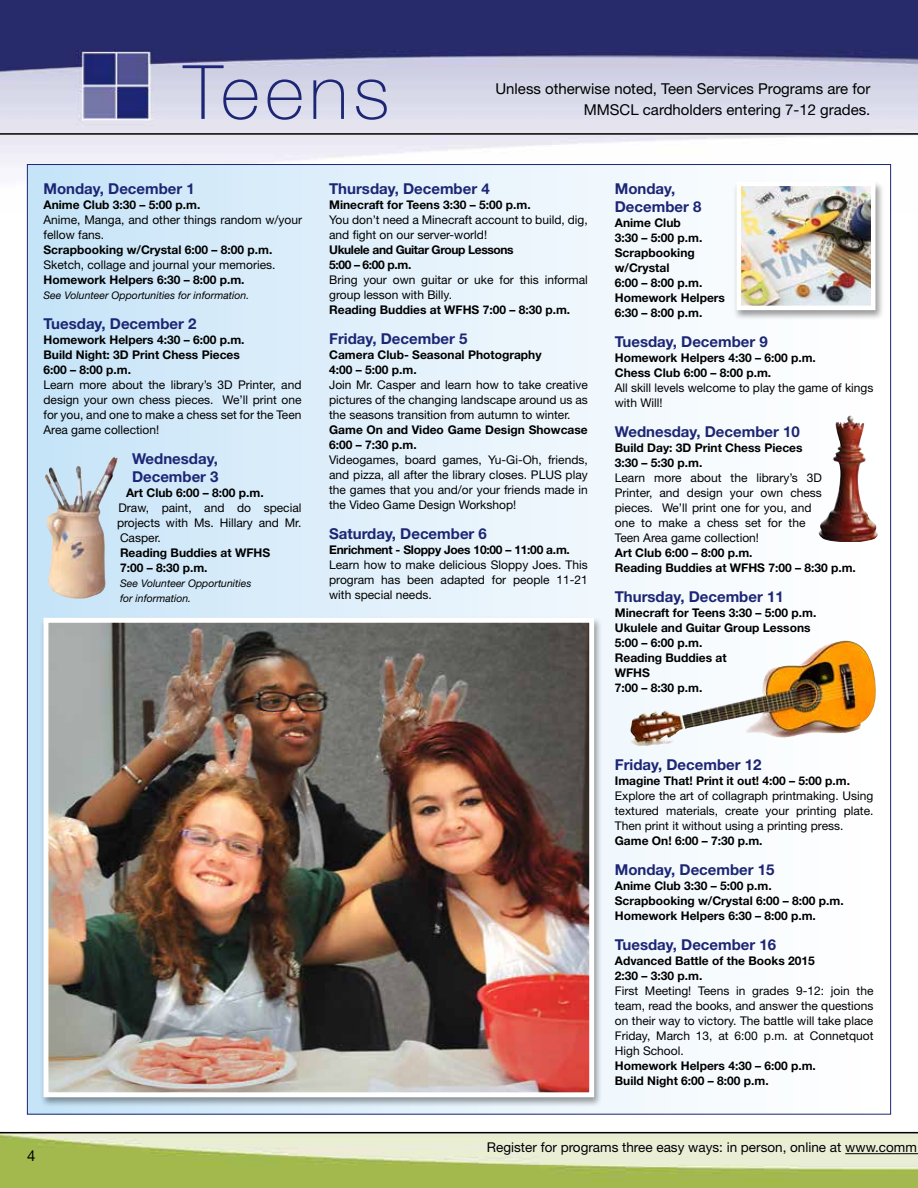
<style>
.page{position:relative;width:918px;height:1188px;background:#fff}
.page>*{position:absolute;margin:0;border:0;box-sizing:border-box;transform-origin:0 0}
.t1{font:100 75px "Helvetica Neue";letter-spacing:.07em;color:#1c2674}
.t2{font:700 15px/18px "Helvetica Neue";color:#1c2674}
.t3{font:15px/21px "Helvetica Neue";color:#000;text-align:right}
.t4{font:13.5px "Helvetica Neue";color:#000}
.t5{font:12px/15px "Helvetica Neue";color:#000;text-align:justify}
.t6{font:700 12px/15px "Helvetica Neue";color:#000}
.t7{font:700 12px/15px "Helvetica Neue";letter-spacing:-.03em;color:#000}
.t8{font:700 12px "Helvetica Neue";letter-spacing:-.02em;color:#000}
.t9{font:italic 10.5px/15px "Helvetica Neue";color:#000}
</style>
<div class="page">
<img style="left:0;top:1133px;width:918px;height:55px">
<img style="left:0;top:0;width:918px;height:211px">
<hr style="left:0;top:1132px;width:918px;height:1px;background:#000">
<hr style="left:0;top:133px;width:918px;height:2px;background:#000">
<hr style="left:845px;top:1153px;width:73px;height:1px;background:#000">
<div style="left:27px;top:165px;width:864px;height:949px;background:linear-gradient(to right,#c8e4f8,#fff)"></div>
<img style="left:817px;top:416px;width:63px;height:126px">
<img style="left:43px;top:457px;width:75px;height:143px">
<img style="left:639px;top:640px;width:237px;height:98px">
<div style="left:40px;top:616px;width:563px;height:492px;background:#000;opacity:.4"></div>
<img style="left:49px;top:624px;width:539px;height:467px">
<div style="left:43px;top:618px;width:551px;height:479px;border:5px solid #fff"></div>
<div style="left:733px;top:180px;width:151px;height:141px;background:#000;opacity:.4"></div>
<img style="left:742px;top:187px;width:128px;height:118px">
<div style="left:737px;top:182px;width:138px;height:128px;border:4px solid #fff"></div>
<h1 class="t1" style="left:184px;top:49px;width:207px">Teens</h1>
<p class="t3" style="left:495px;top:78px;width:377px">Unless otherwise noted, Teen Services Programs are for<br>MMSCL cardholders entering 7-12 grades.</p>
<p class="t2" style="left:43px;top:180px;width:153px">Monday, December 1</p>
<p class="t6" style="left:44px;top:197px;width:158px">Anime Club 3:30 – 5:00 p.m.</p>
<p class="t5" style="left:44px;top:213px;width:260px">Anime, Manga, and other things random w/your fellow fans.</p>
<p class="t6" style="left:44px;top:242px;width:230px">Scrapbooking w/Crystal 6:00 – 8:00 p.m.</p>
<p class="t5" style="left:44px;top:258px;width:234px">Sketch, collage and journal your memories.</p>
<p class="t6" style="left:44px;top:272px;width:203px">Homework Helpers 6:30 – 8:00 p.m.</p>
<p class="t9" style="left:44px;top:288px;width:207px">See Volunteer Opportunities for information.</p>
<p class="t2" style="left:44px;top:315px;width:155px">Tuesday, December 2</p>
<p class="t6" style="left:44px;top:332px;width:203px">Homework Helpers 4:30 – 6:00 p.m.<br>Build Night: 3D Print Chess Pieces<br>6:00 – 8:00 p.m.</p>
<p class="t5" style="left:44px;top:378px;width:259px">Learn more about the library’s 3D Printer, and design your own chess pieces. We’ll print one for you, and one to make a chess set for the Teen Area game collection!</p>
<p class="t2" style="left:132px;top:450px;width:88px">Wednesday,<br>December 3</p>
<p class="t6" style="left:126px;top:485px;width:139px">Art Club 6:00 – 8:00 p.m.</p>
<p class="t5" style="left:117px;top:501px;width:186px">Draw, paint, and do special projects with Ms. Hillary and Mr.<br>Casper.</p>
<p class="t6" style="left:120px;top:545px;width:152px">Reading Buddies at WFHS<br>7:00 – 8:30 p.m.</p>
<p class="t9" style="left:120px;top:576px;width:133px">See Volunteer Opportunities for information.</p>
<p class="t2" style="left:329px;top:180px;width:162px">Thursday, December 4</p>
<p class="t6" style="left:329px;top:197px;width:203px">Minecraft for Teens 3:30 – 5:00 p.m.</p>
<p class="t5" style="left:329px;top:213px;width:260px">You don’t need a Minecraft account to build, dig, and fight on our server-world!</p>
<p class="t7" style="left:329px;top:242px;width:186px">Ukulele and Guitar Group Lessons<br>5:00 – 6:00 p.m.</p>
<p class="t5" style="left:329px;top:273px;width:260px">Bring your own guitar or uke for this informal group lesson with Billy.</p>
<p class="t6" style="left:329px;top:302px;width:243px">Reading Buddies at WFHS 7:00 – 8:30 p.m.</p>
<p class="t2" style="left:329px;top:330px;width:140px">Friday, December 5</p>
<p class="t6" style="left:329px;top:347px;width:214px">Camera Club- Seasonal Photography<br>4:00 – 5:00 p.m.</p>
<p class="t5" style="left:329px;top:378px;width:260px">Join Mr. Casper and learn how to take creative pictures of the changing landscape around us as the seasons transition from autumn to winter.</p>
<p class="t6" style="left:329px;top:422px;width:260px">Game On and Video Game Design Showcase<br>6:00 – 7:30 p.m.</p>
<p class="t5" style="left:329px;top:453px;width:260px">Videogames, board games, Yu-Gi-Oh, friends, and pizza, all after the library closes. PLUS play the games that you and/or your friends made in the Video Game Design Workshop!</p>
<p class="t2" style="left:329px;top:525px;width:159px">Saturday, December 6</p>
<p class="t8" style="left:329px;top:543px;width:242px">Enrichment - Sloppy Joes 10:00 – 11:00 a.m.</p>
<p class="t5" style="left:329px;top:558px;width:260px">Learn how to make delicious Sloppy Joes. This program has been adapted for people 11-21 with special needs.</p>
<p class="t2" style="left:615px;top:180px;width:88px">Monday,<br>December 8</p>
<p class="t6" style="left:615px;top:215px;width:112px">Anime Club<br>3:30 – 5:00 p.m.<br>Scrapbooking w/Crystal<br>6:00 – 8:00 p.m.<br>Homework Helpers<br>6:30 – 8:00 p.m.</p>
<p class="t2" style="left:615px;top:333px;width:155px">Tuesday, December 9</p>
<p class="t6" style="left:615px;top:350px;width:203px">Homework Helpers 4:30 – 6:00 p.m.<br>Chess Club 6:00 – 8:00 p.m.</p>
<p class="t5" style="left:615px;top:381px;width:260px">All skill levels welcome to play the game of kings with Will!</p>
<p class="t2" style="left:615px;top:423px;width:187px">Wednesday, December 10</p>
<p class="t6" style="left:615px;top:440px;width:189px">Build Day: 3D Print Chess Pieces<br>3:30 – 5:30 p.m.</p>
<p class="t5" style="left:615px;top:471px;width:209px;text-align:left">Learn more about the library’s 3D<br>Printer, and design your own chess pieces. We’ll print one for you, and one to make a chess set for the<br>Teen Area game collection!</p>
<p class="t6" style="left:615px;top:545px;width:243px">Art Club 6:00 – 8:00 p.m.<br>Reading Buddies at WFHS 7:00 – 8:30 p.m.</p>
<p class="t2" style="left:615px;top:588px;width:170px">Thursday, December 11</p>
<p class="t6" style="left:615px;top:605px;width:203px">Minecraft for Teens 3:30 – 5:00 p.m.<br>Ukulele and Guitar Group Lessons<br>5:00 – 6:00 p.m.<br>Reading Buddies at<br>WFHS<br>7:00 – 8:30 p.m.</p>
<p class="t3" style="left:27px;top:1145px;width:10px">4</p>
<p class="t2" style="left:615px;top:756px;width:148px">Friday, December 12</p>
<p class="t6" style="left:615px;top:773px;width:237px">Imagine That! Print it out! 4:00 – 5:00 p.m.</p>
<p class="t5" style="left:615px;top:789px;width:260px">Explore the art of collagraph printmaking. Using textured materials, create your printing plate.<br>Then print it without using a printing press.</p>
<p class="t6" style="left:615px;top:833px;width:149px">Game On! 6:00 – 7:30 p.m.</p>
<p class="t2" style="left:615px;top:861px;width:161px">Monday, December 15</p>
<p class="t6" style="left:615px;top:878px;width:230px">Anime Club 3:30 – 5:00 p.m.<br>Scrapbooking w/Crystal 6:00 – 8:00 p.m.<br>Homework Helpers 6:30 – 8:00 p.m.</p>
<p class="t2" style="left:615px;top:936px;width:163px">Tuesday, December 16</p>
<p class="t6" style="left:615px;top:953px;width:202px">Advanced Battle of the Books 2015<br>2:30 – 3:30 p.m.</p>
<p class="t5" style="left:615px;top:984px;width:260px">First Meeting! Teens in grades 9-12: join the team, read the books, and answer the questions on their way to victory. The battle will take place Friday, March 13, at 6:00 p.m. at Connetquot High School.</p>
<p class="t6" style="left:615px;top:1058px;width:203px">Homework Helpers 4:30 – 6:00 p.m.<br>Build Night 6:00 – 8:00 p.m.</p>
<p class="t4" style="left:487px;top:1139px;width:432px">Register for programs three easy ways: in person, online at www.comm</p>
</div>
